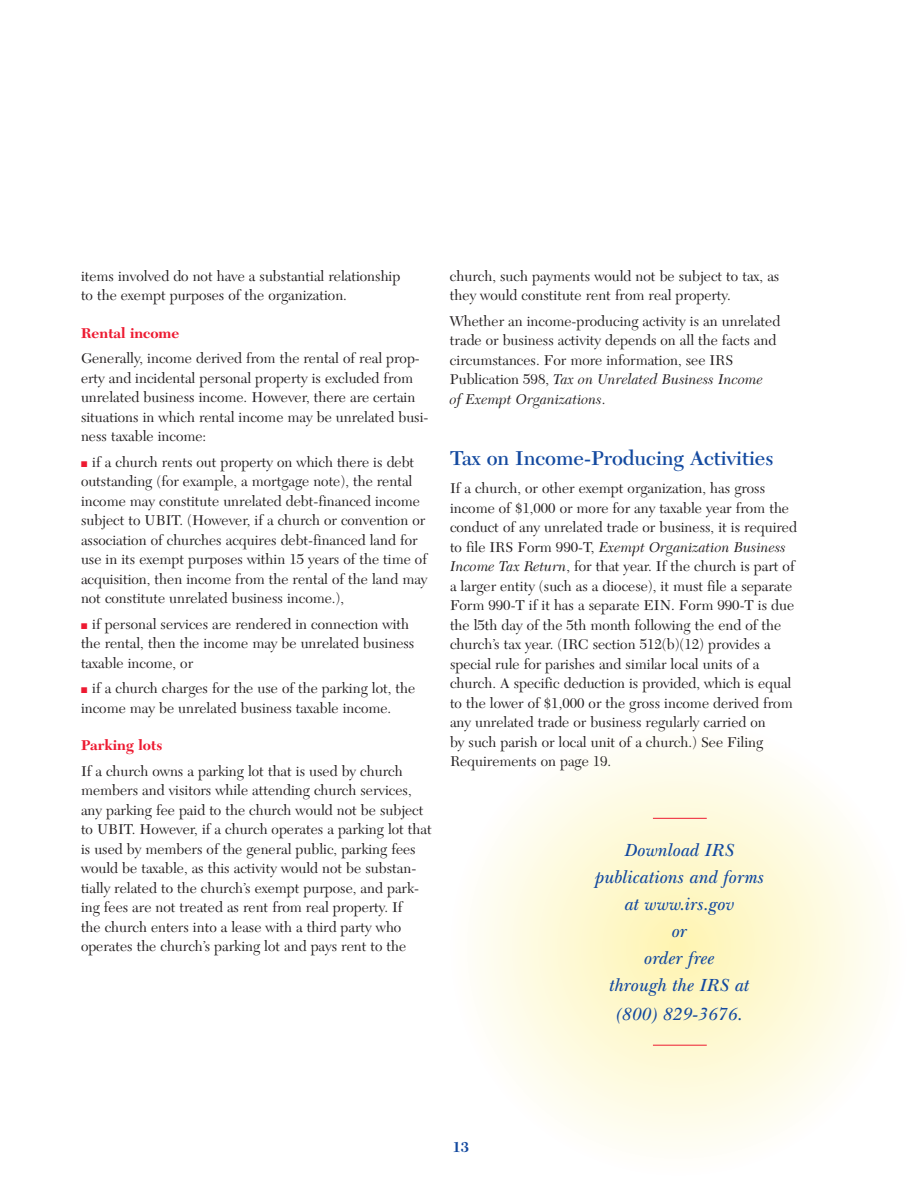
<style>
.page{position:relative;width:918px;height:1188px;background:#fff}
.page>*{position:absolute;margin:0;border:0;box-sizing:border-box;transform-origin:0 0}
.t1{font:600 21px "New Caledonia";color:#13499f}
.t2{font:italic 600 18px/27.3px "New Baskerville IT Cby BT";color:#13499f;text-align:center}
.t3{font:700 15px "New Caledonia";color:#13499f}
.t4{font:14.85px/19.5px "New Caledonia";color:#231f20}
.t5{font:700 14.85px "New Caledonia";color:#ed1a31}
.s1{color:#ed1a31}
.s2{font-style:italic}
</style>
<div class="page">
<svg style="left:479px;top:748px;width:399px;height:399px"></svg>
<svg style="left:482px;top:751px;width:393px;height:393px"></svg>
<svg style="left:484px;top:753px;width:389px;height:389px"></svg>
<svg style="left:486px;top:755px;width:385px;height:385px"></svg>
<svg style="left:489px;top:758px;width:379px;height:379px"></svg>
<svg style="left:491px;top:760px;width:375px;height:375px;fill:#fefdf6"></svg>
<div style="left:494px;top:762px;width:370px;height:370px;background:#fefcef;border-radius:50%"></div>
<div style="left:505px;top:774px;width:347px;height:347px;background:#fefceb;border-radius:50%"></div>
<div style="left:517px;top:786px;width:323px;height:323px;background:#fefbe6;border-radius:50%"></div>
<div style="left:529px;top:798px;width:299px;height:299px;background:#fefbe2;border-radius:50%"></div>
<div style="left:541px;top:810px;width:275px;height:275px;background:#fefade;border-radius:50%"></div>
<div style="left:553px;top:822px;width:251px;height:251px;background:#fefada;border-radius:50%"></div>
<div style="left:565px;top:834px;width:227px;height:227px;background:#fef9d6;border-radius:50%"></div>
<div style="left:577px;top:845px;width:204px;height:204px;background:#fef9d2;border-radius:50%"></div>
<div style="left:588px;top:857px;width:181px;height:181px;background:#fef8ce;border-radius:50%"></div>
<div style="left:600px;top:869px;width:157px;height:157px;background:#fef8ca;border-radius:50%"></div>
<div style="left:612px;top:881px;width:133px;height:133px;background:#fef7c6;border-radius:50%"></div>
<div style="left:624px;top:893px;width:109px;height:109px;background:#fef7c2;border-radius:50%"></div>
<div style="left:636px;top:905px;width:85px;height:85px;background:#fef6be;border-radius:50%"></div>
<div style="left:648px;top:917px;width:61px;height:61px;background:#fff5ba;border-radius:50%"></div>
<div style="left:660px;top:928px;width:38px;height:38px;background:#fff5b6;border-radius:50%"></div>
<div style="left:671px;top:940px;width:15px;height:15px;background:#fff4b2;border-radius:50%"></div>
<hr style="left:653px;top:818px;width:54px;height:1px;background:#ed1a31">
<hr style="left:653px;top:1045px;width:54px;height:1px;background:#ed1a31">
<p class="t4" style="left:81px;top:268px;width:321px">items involved do not have a substantial relationship to the exempt purposes of the organization.</p>
<p class="t5" style="left:81px;top:327px;width:100px">Rental income</p>
<p class="t4" style="left:81px;top:350px;width:349px">Generally, income derived from the rental of real prop&shy;erty and incidental personal property is excluded from unrelated business income. However, there are certain situations in which rental income may be unrelated busi&shy;ness taxable income:</p>
<p class="t4" style="left:81px;top:454px;width:348px"><span class="s1">■</span> if a church rents out property on which there is debt outstanding (for example, a mortgage note), the rental income may constitute unrelated debt-financed income subject to UBIT. (However, if a church or convention or association of churches acquires debt-financed land for use in its exempt purposes within 15 years of the time of acquisition, then income from the rental of the land may not constitute unrelated business income.),</p>
<p class="t4" style="left:81px;top:616px;width:335px"><span class="s1">■</span> if personal services are rendered in connection with the rental, then the income may be unrelated business taxable income, or</p>
<p class="t4" style="left:81px;top:680px;width:336px"><span class="s1">■</span> if a church charges for the use of the parking lot, the income may be unrelated business taxable income.</p>
<p class="t5" style="left:81px;top:739px;width:83px">Parking lots</p>
<p class="t4" style="left:81px;top:763px;width:352px">If a church owns a parking lot that is used by church members and visitors while attending church services, any parking fee paid to the church would not be subject to UBIT. However, if a church operates a parking lot that is used by members of the general public, parking fees would be taxable, as this activity would not be substan&shy;tially related to the church’s exempt purpose, and park&shy;ing fees are not treated as rent from real property. If<br>the church enters into a lease with a third party who operates the church’s parking lot and pays rent to the</p>
<p class="t4" style="left:450px;top:268px;width:331px">church, such payments would not be subject to tax, as they would constitute rent from real property.</p>
<p class="t4" style="left:450px;top:313px;width:332px">Whether an income-producing activity is an unrelated trade or business activity depends on all the facts and circumstances. For more information, see IRS Publication 598, <span class="s2">Tax on Unrelated Business Income<br>of Exempt Organizations</span>.</p>
<h1 class="t1" style="left:450px;top:449px;width:325px">Tax on Income-Producing Activities</h1>
<p class="t4" style="left:450px;top:480px;width:349px">If a church, or other exempt organization, has gross income of $1,000 or more for any taxable year from the conduct of any unrelated trade or business, it is required to file IRS Form 990-T, <span class="s2">Exempt Organization Business Income Tax Return</span>, for that year. If the church is part of a larger entity (such as a diocese), it must file a separate Form 990-T if it has a separate EIN. Form 990-T is due the l5th day of the 5th month following the end of the church’s tax year. (IRC section 512(b)(12) provides a special rule for parishes and similar local units of a church. A specific deduction is provided, which is equal to the lower of $1,000 or the gross income derived from any unrelated trade or business regularly carried on<br>by such parish or local unit of a church.) See Filing Requirements on page 19.</p>
<p class="t2" style="left:595px;top:838px;width:170px">Download IRS publications and forms at www.irs.gov<br>or<br>order free<br>through the IRS at (800) 829-3676.</p>
<p class="t3" style="left:452px;top:1140px;width:18px">13</p>
</div>
